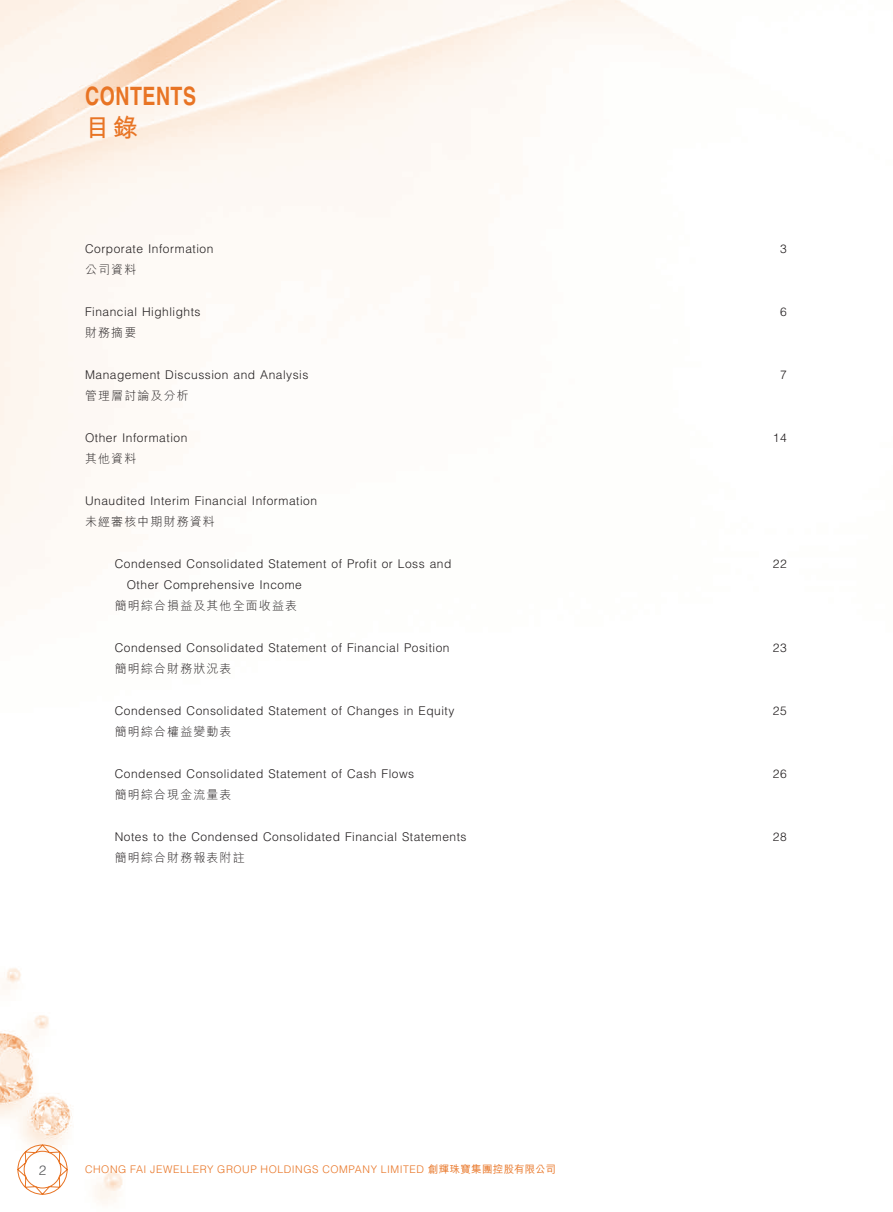
<style>
.page{position:relative;width:893px;height:1212px;background:#fff}
.page>*{position:absolute;margin:0;border:0;box-sizing:border-box;transform-origin:0 0}
.t1{font:700 25.5px "M Hei HK";color:#e87424}
.t2{font:700 25.35px "Helvetica LT Std";letter-spacing:.03em;color:#e87424;scale:.77 1}
.t3{font:300 13.5px "Helvetica LT Std";color:#57585a}
.t4{font:300 12px/21px "Helvetica LT Std";letter-spacing:.04em;color:#231f20}
.t5{font:300 12px "M Hei HK";letter-spacing:.09em;color:#231f20}
.t6{font:300 10.5px "Helvetica LT Std";letter-spacing:.05em;color:#e87424}
.s1{font-family:"M Hei HK";font-weight:500}
</style>
<div class="page">
<img style="left:0;top:0;width:690px;height:1204px">
<svg style="left:17px;top:1144px;width:51px;height:51px"></svg>
<h2 class="t2" style="left:85px;top:80px;width:146px">CONTENTS</h2>
<h1 class="t1" style="left:85px;top:109px;width:54px">目錄</h1>
<p class="t4" style="left:85px;top:238px;width:130px">Corporate Information</p>
<p class="t5" style="left:85px;top:264px;width:53px">公司資料</p>
<p class="t4" style="left:780px;top:238px;width:8px">3</p>
<p class="t4" style="left:85px;top:301px;width:117px">Financial Highlights</p>
<p class="t5" style="left:85px;top:327px;width:53px">財務摘要</p>
<p class="t4" style="left:780px;top:301px;width:8px">6</p>
<p class="t4" style="left:85px;top:364px;width:225px">Management Discussion and Analysis</p>
<p class="t5" style="left:85px;top:390px;width:105px">管理層討論及分析</p>
<p class="t4" style="left:780px;top:364px;width:8px">7</p>
<p class="t4" style="left:85px;top:427px;width:104px">Other Information</p>
<p class="t5" style="left:85px;top:453px;width:53px">其他資料</p>
<p class="t4" style="left:773px;top:427px;width:15px">14</p>
<p class="t4" style="left:85px;top:490px;width:234px">Unaudited Interim Financial Information</p>
<p class="t5" style="left:85px;top:516px;width:131px">未經審核中期財務資料</p>
<p class="t4" style="left:127px;top:553px;width:326px;text-indent:-12px">Condensed Consolidated Statement of Profit or Loss and<br>Other Comprehensive Income</p>
<p class="t5" style="left:115px;top:600px;width:184px">簡明綜合損益及其他全面收益表</p>
<p class="t4" style="left:773px;top:553px;width:15px">22</p>
<p class="t4" style="left:115px;top:637px;width:336px">Condensed Consolidated Statement of Financial Position</p>
<p class="t5" style="left:115px;top:663px;width:118px">簡明綜合財務狀況表</p>
<p class="t4" style="left:773px;top:637px;width:15px">23</p>
<p class="t4" style="left:115px;top:700px;width:341px">Condensed Consolidated Statement of Changes in Equity</p>
<p class="t5" style="left:115px;top:726px;width:118px">簡明綜合權益變動表</p>
<p class="t4" style="left:773px;top:700px;width:15px">25</p>
<p class="t4" style="left:115px;top:763px;width:301px">Condensed Consolidated Statement of Cash Flows</p>
<p class="t5" style="left:115px;top:789px;width:118px">簡明綜合現金流量表</p>
<p class="t4" style="left:773px;top:763px;width:15px">26</p>
<p class="t4" style="left:115px;top:826px;width:353px">Notes to the Condensed Consolidated Financial Statements</p>
<p class="t5" style="left:115px;top:852px;width:131px">簡明綜合財務報表附註</p>
<p class="t4" style="left:773px;top:826px;width:15px">28</p>
<p class="t3" style="left:39px;top:1161px;width:9px">2</p>
<p class="t6" style="left:85px;top:1163px;width:472px">CHONG FAI JEWELLERY GROUP HOLDINGS COMPANY LIMITED <span class="s1">創輝珠寶集團控股有限公司</span></p>
</div>
